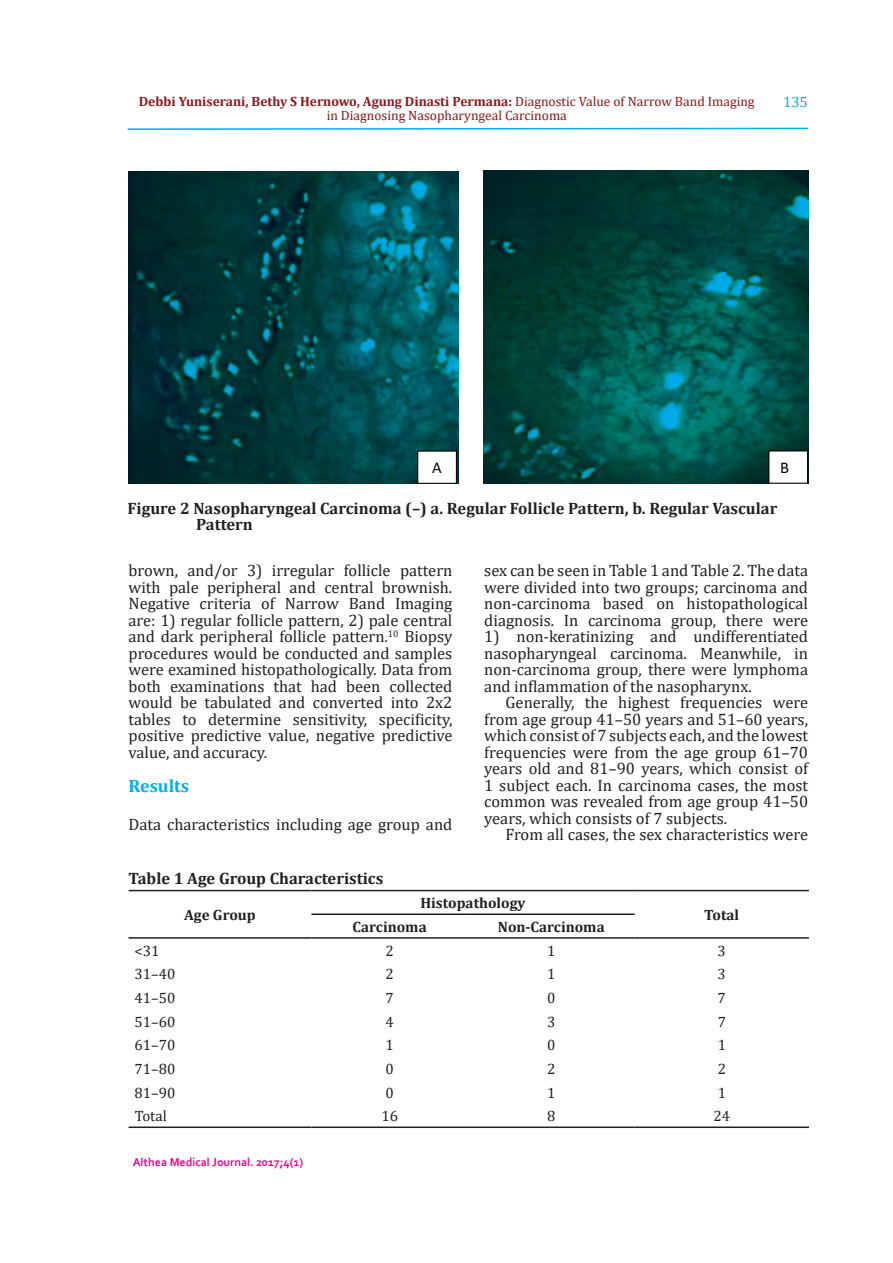
<style>
.page{position:relative;width:893px;height:1263px;background:#fff}
.page>*{position:absolute;margin:0;border:0;box-sizing:border-box;transform-origin:0 0}
.t1{font:700 18px "Cambria";color:#00aeef}
.t2{font:16.5px/16.5px "Cambria";color:#231f20;text-align:justify}
.t3{font:700 16.5px/16.5px "Cambria";color:#231f20}
.t4{font:16.5px "Calibri";color:#040503}
.t5{font:15px "Cambria";color:#231f20}
.t6{font:700 15px "Cambria";color:#231f20}
.t7{font:15px "Cambria";color:#00aeef}
.t8{font:700 13.5px "Cambria";color:#8c181b}
.t9{font:13.5px "Cambria";color:#8c181b}
.t10{font:700 12px "Corbel";color:#ed028c}
.s1{font-weight:400}
</style>
<div class="page">
<svg style="left:127px;top:127px;width:681px;height:3px"></svg>
<img style="left:129px;top:172px;width:330px;height:312px">
<img style="left:484px;top:171px;width:325px;height:313px">
<hr style="left:129px;top:890px;width:182px;height:1px;background:#231f20">
<hr style="left:129px;top:937px;width:182px;height:2px;background:#231f20">
<hr style="left:311px;top:937px;width:157px;height:2px;background:#231f20">
<hr style="left:468px;top:937px;width:167px;height:2px;background:#231f20">
<hr style="left:635px;top:937px;width:174px;height:2px;background:#231f20">
<hr style="left:311px;top:890px;width:157px;height:1px;background:#231f20">
<hr style="left:468px;top:890px;width:167px;height:1px;background:#231f20">
<hr style="left:635px;top:890px;width:174px;height:1px;background:#231f20">
<hr style="left:311px;top:913px;width:157px;height:2px;background:#231f20">
<hr style="left:468px;top:913px;width:167px;height:2px;background:#231f20">
<hr style="left:129px;top:1126px;width:182px;height:2px;background:#231f20">
<hr style="left:311px;top:1126px;width:157px;height:2px;background:#231f20">
<hr style="left:468px;top:1126px;width:167px;height:2px;background:#231f20">
<hr style="left:635px;top:1126px;width:174px;height:2px;background:#231f20">
<div style="left:418px;top:451px;width:38px;height:32px;background:#fff"></div>
<div style="left:417px;top:450px;width:40px;height:34px;border:1px solid #040503"></div>
<div style="left:769px;top:451px;width:39px;height:32px;background:#fff"></div>
<div style="left:768px;top:450px;width:40px;height:34px;border:1px solid #040503"></div>
<p class="t8" style="left:139px;top:92px;width:617px">Debbi Yuniserani, Bethy S Hernowo, Agung Dinasti Permana: <span class="s1">Diagnostic Value of Narrow Band Imaging</span></p>
<p class="t7" style="left:783px;top:93px;width:26px">135</p>
<p class="t9" style="left:327px;top:107px;width:242px">in Diagnosing Nasopharyngeal Carcinoma</p>
<p class="t4" style="left:432px;top:456px;width:11px">A</p>
<p class="t4" style="left:780px;top:456px;width:10px">B</p>
<p class="t3" style="left:196px;top:499px;width:583px;text-indent:-69px">Figure 2 Nasopharyngeal Carcinoma (–) a. Regular Follicle Pattern, b. Regular Vascular<br>Pattern</p>
<p class="t2" style="left:129px;top:562px;width:325px">brown, and/or 3) irregular follicle pattern with pale peripheral and central brownish.<br>Negative criteria of Narrow Band Imaging are: 1) regular follicle pattern, 2) pale central and dark peripheral follicle pattern.<sup>10</sup> Biopsy procedures would be conducted and samples were examined histopathologically. Data from both examinations that had been collected would be tabulated and converted into 2x2 tables to determine sensitivity, specificity, positive predictive value, negative predictive value, and accuracy.</p>
<p class="t1" style="left:129px;top:774px;width:62px">Results</p>
<p class="t2" style="left:129px;top:816px;width:325px">Data characteristics including age group and</p>
<p class="t2" style="left:484px;top:562px;width:325px">sex can be seen in Table 1 and Table 2. The data were divided into two groups; carcinoma and non-carcinoma based on histopathological diagnosis. In carcinoma group, there were</p>
<p class="t2" style="left:484px;top:628px;width:325px">1) non-keratinizing and undifferentiated nasopharyngeal carcinoma. Meanwhile, in non-carcinoma group, there were lymphoma and inflammation of the nasopharynx.</p>
<p class="t2" style="left:484px;top:694px;width:325px;text-indent:21px">Generally, the highest frequencies were from age group 41–50 years and 51–60 years, which consist of 7 subjects each, and the lowest frequencies were from the age group 61–70 years old and 81–90 years, which consist of 1 subject each. In carcinoma cases, the most common was revealed from age group 41–50 years, which consists of 7 subjects.</p>
<p class="t2" style="left:505px;top:826px;width:304px">From all cases, the sex characteristics were</p>
<p class="t3" style="left:129px;top:869px;width:256px">Table 1 Age Group Characteristics</p>
<p class="t6" style="left:184px;top:904px;width:73px">Age Group</p>
<p class="t6" style="left:420px;top:892px;width:107px">Histopathology</p>
<p class="t6" style="left:353px;top:916px;width:76px">Carcinoma</p>
<p class="t6" style="left:498px;top:916px;width:108px">Non-Carcinoma</p>
<p class="t6" style="left:704px;top:904px;width:36px">Total</p>
<p class="t5" style="left:135px;top:942px;width:26px">&lt;31</p>
<p class="t5" style="left:385px;top:942px;width:10px">2</p>
<p class="t5" style="left:547px;top:942px;width:10px">1</p>
<p class="t5" style="left:718px;top:942px;width:10px">3</p>
<p class="t5" style="left:135px;top:965px;width:42px">31–40</p>
<p class="t5" style="left:385px;top:965px;width:10px">2</p>
<p class="t5" style="left:547px;top:965px;width:10px">1</p>
<p class="t5" style="left:718px;top:965px;width:10px">3</p>
<p class="t5" style="left:135px;top:989px;width:42px">41–50</p>
<p class="t5" style="left:386px;top:989px;width:10px">7</p>
<p class="t5" style="left:547px;top:989px;width:10px">0</p>
<p class="t5" style="left:718px;top:989px;width:10px">7</p>
<p class="t5" style="left:135px;top:1013px;width:42px">51–60</p>
<p class="t5" style="left:386px;top:1013px;width:10px">4</p>
<p class="t5" style="left:547px;top:1013px;width:10px">3</p>
<p class="t5" style="left:718px;top:1013px;width:10px">7</p>
<p class="t5" style="left:135px;top:1036px;width:42px">61–70</p>
<p class="t5" style="left:386px;top:1036px;width:10px">1</p>
<p class="t5" style="left:547px;top:1036px;width:10px">0</p>
<p class="t5" style="left:718px;top:1036px;width:10px">1</p>
<p class="t5" style="left:135px;top:1060px;width:42px">71–80</p>
<p class="t5" style="left:386px;top:1060px;width:10px">0</p>
<p class="t5" style="left:547px;top:1060px;width:10px">2</p>
<p class="t5" style="left:718px;top:1060px;width:10px">2</p>
<p class="t5" style="left:135px;top:1084px;width:42px">81–90</p>
<p class="t5" style="left:386px;top:1084px;width:10px">0</p>
<p class="t5" style="left:547px;top:1084px;width:10px">1</p>
<p class="t5" style="left:718px;top:1084px;width:10px">1</p>
<p class="t5" style="left:135px;top:1107px;width:34px">Total</p>
<p class="t5" style="left:381px;top:1107px;width:18px">16</p>
<p class="t5" style="left:547px;top:1107px;width:10px">8</p>
<p class="t5" style="left:714px;top:1107px;width:18px">24</p>
<p class="t10" style="left:133px;top:1155px;width:172px">Althea Medical Journal. 2017;4(1)</p>
</div>
